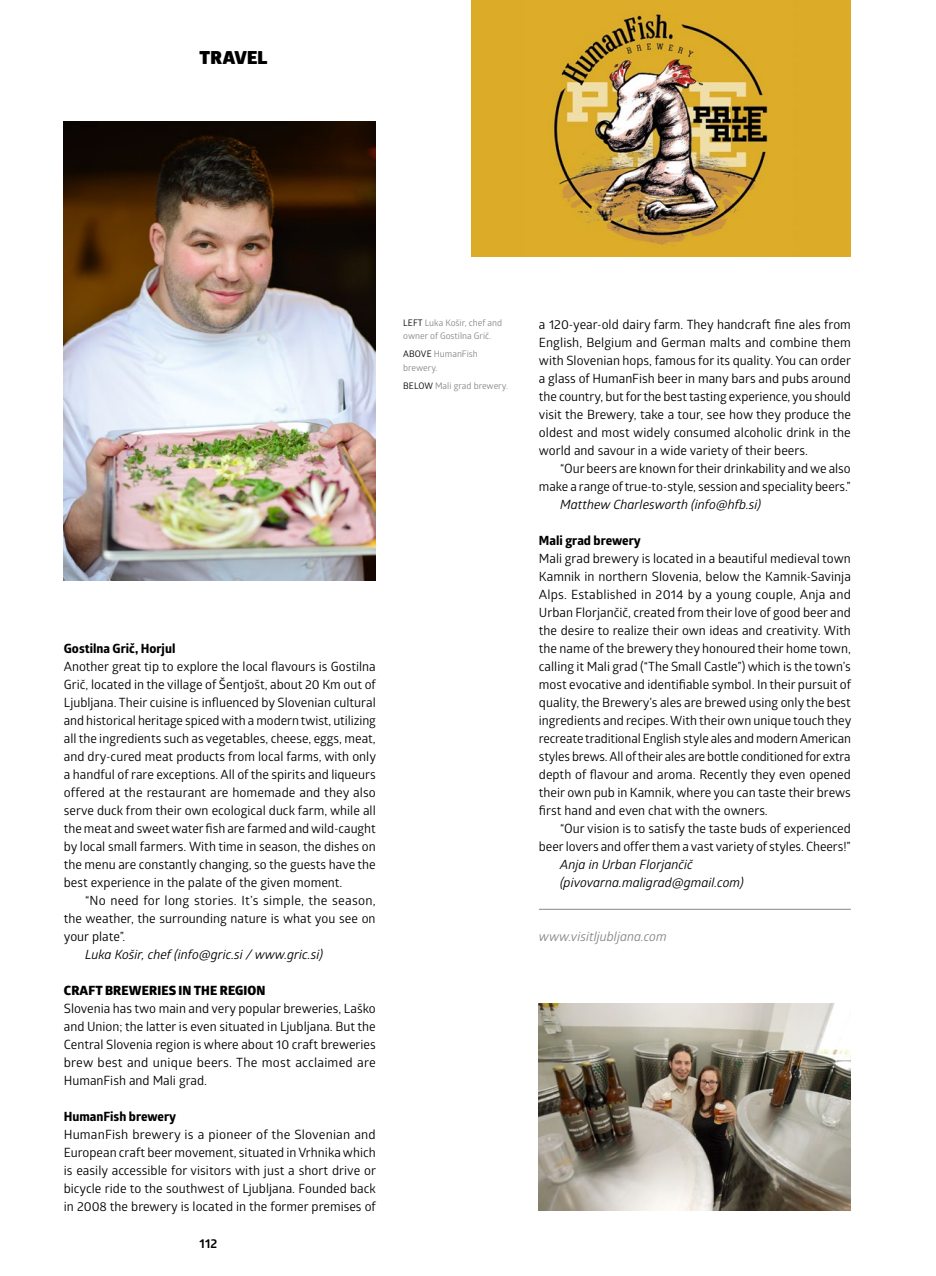
<style>
.page{position:relative;width:936px;height:1276px;background:#fff}
.page>*{position:absolute;margin:0;border:0;box-sizing:border-box;transform-origin:0 0}
.t1{font:900 18px "Glober";letter-spacing:.01em;color:#000}
.t2{font:12.75px/18px "Glober";color:#000;text-align:justify}
.t3{font:italic 12.75px/18px "Glober";color:#000}
.t4{font:700 12.75px "Globerx";color:#000}
.t5{font:800 12.75px "Glober";letter-spacing:.01em;color:#000}
.t6{font:italic 12.75px "Glober";color:#878787}
.t7{font:700 12.75px "Glober";color:#000}
.t8{font:9px/13.5px "Glober";color:#878787}
.s1{color:#000}
</style>
<div class="page">
<hr style="left:539px;top:909px;width:311px;height:1px;background:#878787">
<img style="left:64px;top:121px;width:312px;height:459px">
<div style="left:471px;top:0;width:379px;height:256px;background:#dcac28"></div>
<img style="left:553px;top:14px;width:215px;height:231px">
<img style="left:539px;top:1003px;width:311px;height:207px">
<h1 class="t1" style="left:200px;top:43px;width:69px">TRAVEL</h1>
<p class="t8" style="left:403px;top:316px;width:100px"><span class="s1">LEFT</span> Luka Košir, chef and owner of Gostilna Grič.</p>
<p class="t8" style="left:403px;top:347px;width:76px"><span class="s1">ABOVE</span> HumanFish brewery.</p>
<p class="t8" style="left:403px;top:378px;width:106px"><span class="s1">BELOW</span> Mali grad brewery.</p>
<p class="t4" style="left:64px;top:639px;width:113px">Gostilna Grič, Horjul</p>
<p class="t2" style="left:64px;top:656px;width:314px">Another great tip to explore the local flavours is Gostilna Grič, located in the village of Šentjošt, about 20 Km out of Ljubljana. Their cuisine is influenced by Slovenian cultural and historical heritage spiced with a modern twist, utilizing all the ingredients such as vegetables, cheese, eggs, meat, and dry-cured meat products from local farms, with only a handful of rare exceptions. All of the spirits and liqueurs offered at the restaurant are homemade and they also serve duck from their own ecological duck farm, while all the meat and sweet water fish are farmed and wild-caught by local small farmers. With time in season, the dishes on the menu are constantly changing, so the guests have the best experience in the palate of the given moment.</p>
<p class="t2" style="left:64px;top:890px;width:313px;text-indent:21px">“No need for long stories. It’s simple, the season, the weather, the surrounding nature is what you see on your plate”.</p>
<p class="t3" style="left:85px;top:944px;width:239px">Luka Košir, chef (info@gric.si / www.gric.si)</p>
<p class="t5" style="left:64px;top:980px;width:203px">CRAFT BREWERIES IN THE REGION</p>
<p class="t2" style="left:64px;top:998px;width:313px">Slovenia has two main and very popular breweries, Laško and Union; the latter is even situated in Ljubljana. But the Central Slovenia region is where about 10 craft breweries brew best and unique beers. The most acclaimed are HumanFish and Mali grad.</p>
<p class="t4" style="left:64px;top:1107px;width:114px">HumanFish brewery</p>
<p class="t2" style="left:64px;top:1124px;width:314px">HumanFish brewery is a pioneer of the Slovenian and European craft beer movement, situated in Vrhnika which is easily accessible for visitors with just a short drive or bicycle ride to the southwest of Ljubljana. Founded back in 2008 the brewery is located in the former premises of</p>
<p class="t7" style="left:199px;top:1235px;width:19px">112</p>
<p class="t2" style="left:539px;top:314px;width:314px">a 120-year-old dairy farm. They handcraft fine ales from English, Belgium and German malts and combine them with Slovenian hops, famous for its quality. You can order a glass of HumanFish beer in many bars and pubs around the country, but for the best tasting experience, you should visit the Brewery, take a tour, see how they produce the oldest and most widely consumed alcoholic drink in the world and savour in a wide variety of their beers.</p>
<p class="t2" style="left:539px;top:458px;width:313px;text-align:right">“Our beers are known for their drinkability and we also make a range of true-to-style, session and speciality beers.”</p>
<p class="t3" style="left:560px;top:494px;width:202px">Matthew Charlesworth (info@hfb.si)</p>
<p class="t4" style="left:539px;top:531px;width:103px">Mali grad brewery</p>
<p class="t2" style="left:539px;top:548px;width:314px">Mali grad brewery is located in a beautiful medieval town Kamnik in northern Slovenia, below the Kamnik-Savinja Alps. Established in 2014 by a young couple, Anja and Urban Florjančič, created from their love of good beer and the desire to realize their own ideas and creativity. With the name of the brewery they honoured their home town, calling it Mali grad (“The Small Castle”) which is the town’s most evocative and identifiable symbol. In their pursuit of quality, the Brewery’s ales are brewed using only the best ingredients and recipes. With their own unique touch they recreate traditional English style ales and modern American styles brews. All of their ales are bottle conditioned for extra depth of flavour and aroma. Recently they even opened their own pub in Kamnik, where you can taste their brews first hand and even chat with the owners.</p>
<p class="t2" style="left:539px;top:818px;width:313px;text-align:right">“Our vision is to satisfy the taste buds of experienced beer lovers and offer them a vast variety of styles. Cheers!”</p>
<p class="t3" style="left:560px;top:854px;width:185px">Anja in Urban Florjančič (pivovarna.maligrad@gmail.com)</p>
<p class="t6" style="left:539px;top:927px;width:129px">www.visitljubljana.com</p>
</div>
